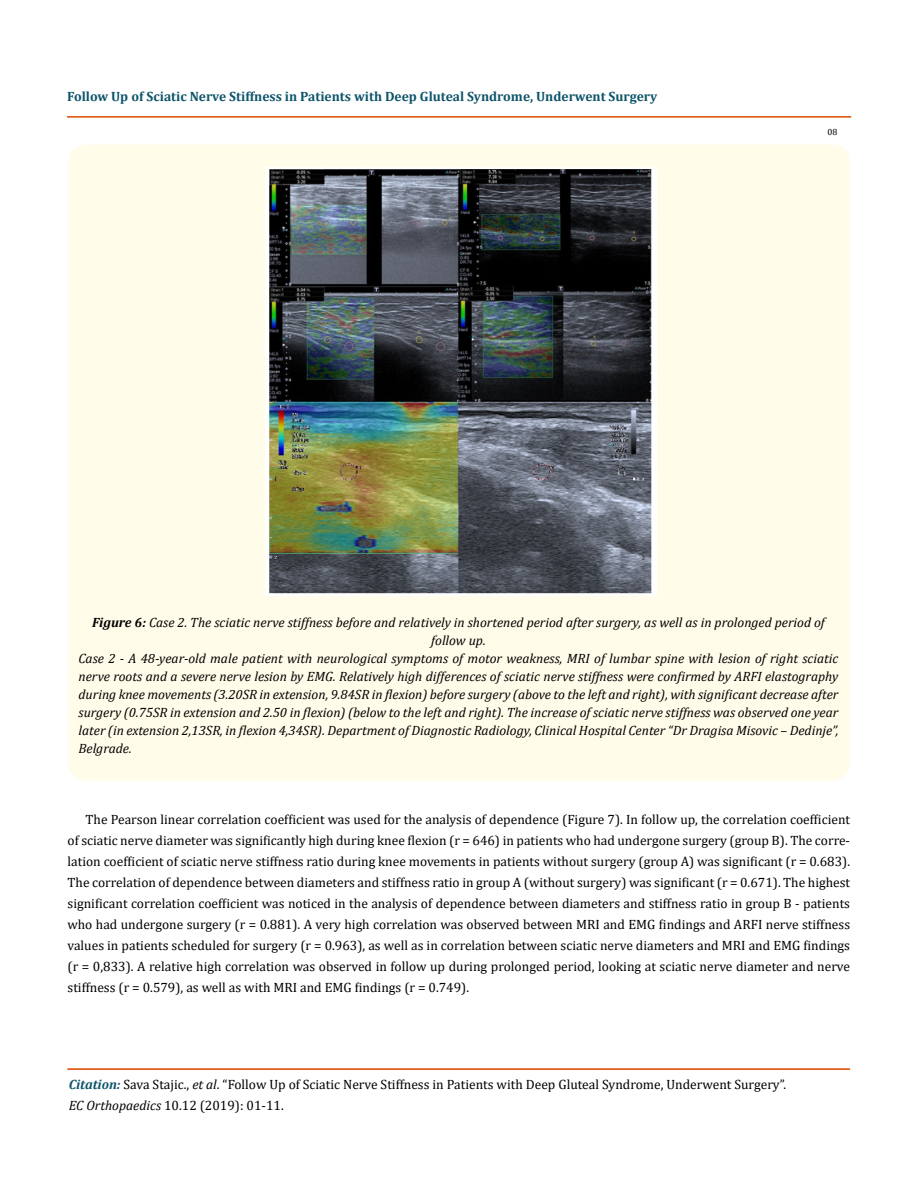
<style>
.page{position:relative;width:917px;height:1188px;background:#fff}
.page>*{position:absolute;margin:0;border:0;box-sizing:border-box;transform-origin:0 0}
.t1{font:13.5px/21px "Cambria";color:#000}
.t2{font:italic 13.5px "Cambria";color:#000}
.t3{font:700 13.5px "Cambria";color:#0e546a}
.t4{font:9px "Cambria";color:#000}
.s1{font-weight:700}
.s2{font-weight:700;font-style:italic;color:#0e546a}
.s3{font-style:italic}
</style>
<div class="page">
<hr style="left:68px;top:117px;width:782px;height:1px;background:#e05d1a">
<div style="left:67px;top:116px;width:783px;height:1px;border:1px solid #e05d1a"></div>
<div style="left:68px;top:1069px;width:781px;height:1px;border:1px solid #e05d1a"></div>
<div style="left:68px;top:144px;width:782px;height:637px;background:#fffde9;border-radius:18px"></div>
<img style="left:265px;top:167px;width:391px;height:429px">
<p class="t3" style="left:67px;top:87px;width:591px">Follow Up of Sciatic Nerve Stiffness in Patients with Deep Gluteal Syndrome, Underwent Surgery</p>
<p class="t4" style="left:827px;top:127px;width:11px">08</p>
<p class="t2" style="left:92px;top:613px;width:734px"><span class="s1">Figure 6:</span> Case 2. The sciatic nerve stiffness before and relatively in shortened period after surgery, as well as in prolonged period of</p>
<p class="t2" style="left:431px;top:631px;width:56px">follow up.</p>
<p class="t2" style="left:79px;top:649px;width:761px">Case 2 - A 48-year-old male patient with neurological symptoms of motor weakness, MRI of lumbar spine with lesion of right sciatic</p>
<p class="t2" style="left:79px;top:667px;width:761px">nerve roots and a severe nerve lesion by EMG. Relatively high differences of sciatic nerve stiffness were confirmed by ARFI elastography</p>
<p class="t2" style="left:79px;top:685px;width:761px">during knee movements (3.20SR in extension, 9.84SR in flexion) before surgery (above to the left and right), with significant decrease after</p>
<p class="t2" style="left:79px;top:703px;width:761px">surgery (0.75SR in extension and 2.50 in flexion) (below to the left and right). The increase of sciatic nerve stiffness was observed one year</p>
<p class="t2" style="left:79px;top:721px;width:761px">later (in extension 2,13SR, in flexion 4,34SR). Department of Diagnostic Radiology, Clinical Hospital Center “Dr Dragisa Misovic – Dedinje”,</p>
<p class="t2" style="left:79px;top:739px;width:55px">Belgrade.</p>
<p class="t1" style="left:68px;top:809px;width:784px;text-align:justify;text-indent:18px">The Pearson linear correlation coefficient was used for the analysis of dependence (Figure 7). In follow up, the correlation coefficient of sciatic nerve diameter was significantly high during knee flexion (r = 646) in patients who had undergone surgery (group B). The corre&shy;lation coefficient of sciatic nerve stiffness ratio during knee movements in patients without surgery (group A) was significant (r = 0.683).<br>The correlation of dependence between diameters and stiffness ratio in group A (without surgery) was significant (r = 0.671). The highest significant correlation coefficient was noticed in the analysis of dependence between diameters and stiffness ratio in group B - patients who had undergone surgery (r = 0.881). A very high correlation was observed between MRI and EMG findings and ARFI nerve stiffness values in patients scheduled for surgery (r = 0.963), as well as in correlation between sciatic nerve diameters and MRI and EMG findings (r = 0,833). A relative high correlation was observed in follow up during prolonged period, looking at sciatic nerve diameter and nerve stiffness (r = 0.579), as well as with MRI and EMG findings (r = 0.749).</p>
<p class="t1" style="left:69px;top:1073px;width:719px"><span class="s2">Citation:</span> Sava Stajic., <span class="s3">et al</span>. “Follow Up of Sciatic Nerve Stiffness in Patients with Deep Gluteal Syndrome, Underwent Surgery”.<br><span class="s3">EC Orthopaedics</span> 10.12 (2019): 01-11.</p>
</div>
